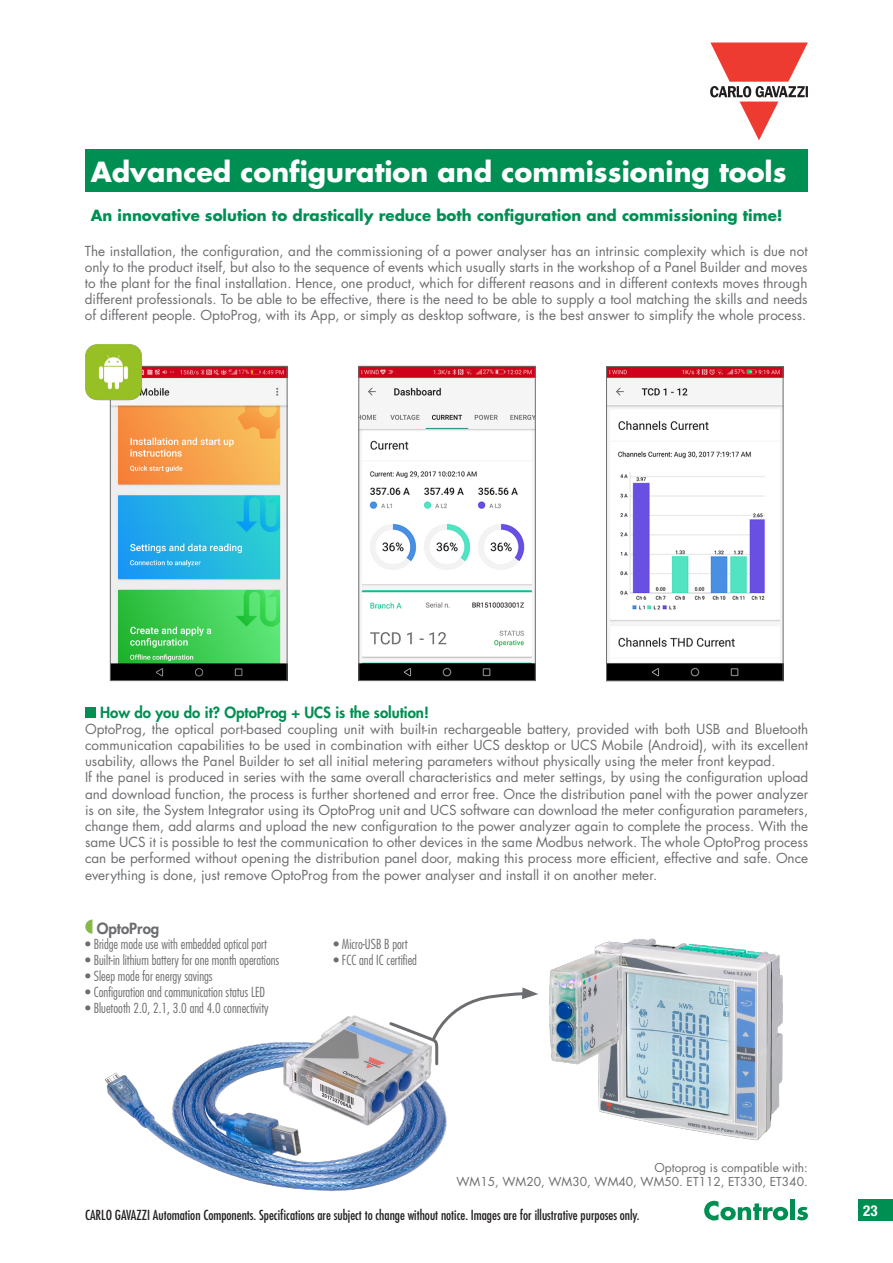
<style>
.page{position:relative;width:893px;height:1263px;background:#fff}
.page>*{position:absolute;margin:0;border:0;box-sizing:border-box;transform-origin:0 0}
.t1{font:700 27px "Futura Std";color:#fff}
.t2{font:700 15px "Futura Std";color:#008f53}
.t3{font:800 15px "Futura Std";color:#008f53}
.t4{font:800 15px "Futura Std";color:#6c6d70}
.t5{font:700 condensed 15px "Helvetica Neue";color:#fff}
.t6{font:13.5px/16.2px "Futura Std";color:#6c6d70;text-align:justify}
.t7{font:300 condensed 13.5px "Futura Std";color:#6c6d70}
.t8{font:condensed 13.5px "Futura Std";color:#231f20}
.t9{font:12px/14.4px "Futura Std";color:#6c6d70;text-align:right}
</style>
<div class="page">
<div style="left:859px;top:1199px;width:34px;height:21px;background:#008f53"></div>
<svg style="left:710px;top:43px;width:98px;height:97px"></svg>
<div style="left:85px;top:707px;width:11px;height:10px;background:#008f53"></div>
<img style="left:112px;top:368px;width:173px;height:311px">
<div style="left:110px;top:366px;width:177px;height:315px;border:1px solid #6c6d70"></div>
<img style="left:361px;top:368px;width:172px;height:311px">
<div style="left:359px;top:366px;width:176px;height:315px;border:1px solid #6c6d70"></div>
<img style="left:85px;top:344px;width:61px;height:60px">
<img style="left:608px;top:368px;width:173px;height:311px">
<div style="left:606px;top:366px;width:177px;height:315px;border:1px solid #6c6d70"></div>
<img style="left:549px;top:938px;width:234px;height:203px">
<svg style="left:460px;top:987px;width:78px;height:19px"></svg>
<img style="left:104px;top:1006px;width:363px;height:185px">
<svg style="left:85px;top:919px;width:7px;height:15px"></svg>
<svg style="left:704px;top:1201px;width:84px;height:19px"></svg>
<div style="left:790px;top:1199px;width:5px;height:21px;background:#008f53"></div>
<svg style="left:797px;top:1207px;width:11px;height:13px"></svg>
<div style="left:85px;top:150px;width:723px;height:42px;background:#008f53"></div>
<h1 class="t1" style="left:91px;top:154px;width:697px">Advanced configuration and commissioning tools</h1>
<p class="t2" style="left:91px;top:205px;width:693px">An innovative solution to drastically reduce both configuration and commissioning time!</p>
<p class="t6" style="left:85px;top:243px;width:724px">The installation, the configuration, and the commissioning of a power analyser has an intrinsic complexity which is due not only to the product itself, but also to the sequence of events which usually starts in the workshop of a Panel Builder and moves to the plant for the final installation. Hence, one product, which for different reasons and in different contexts moves through different professionals. To be able to be effective, there is the need to be able to supply a tool matching the skills and needs of different people. OptoProg, with its App, or simply as desktop software, is the best answer to simplify the whole process.</p>
<p class="t3" style="left:100px;top:702px;width:330px">How do you do it? OptoProg + UCS is the solution!</p>
<p class="t6" style="left:85px;top:721px;width:725px;text-align:left">OptoProg, the optical port-based coupling unit with built-in rechargeable battery, provided with both USB and Bluetooth communication capabilities to be used in combination with either UCS desktop or UCS Mobile (Android), with its excellent usability, allows the Panel Builder to set all initial metering parameters without physically using the meter front keypad.<br>If the panel is produced in series with the same overall characteristics and meter settings, by using the configuration upload and download function, the process is further shortened and error free. Once the distribution panel with the power analyzer is on site, the System Integrator using its OptoProg unit and UCS software can download the meter configuration parameters, change them, add alarms and upload the new configuration to the power analyzer again to complete the process. With the same UCS it is possible to test the communication to other devices in the same Modbus network. The whole OptoProg process can be performed without opening the distribution panel door, making this process more efficient, effective and safe. Once everything is done, just remove OptoProg from the power analyser and install it on another meter.</p>
<p class="t4" style="left:97px;top:918px;width:64px">OptoProg</p>
<p class="t7" style="left:85px;top:936px;width:183px">• Bridge mode use with embedded optical port</p>
<p class="t7" style="left:85px;top:952px;width:196px">• Built-in lithium battery for one month operations</p>
<p class="t7" style="left:85px;top:968px;width:129px">• Sleep mode for energy savings</p>
<p class="t7" style="left:85px;top:984px;width:181px">• Configuration and communication status LED</p>
<p class="t7" style="left:85px;top:1000px;width:185px">• Bluetooth 2.0, 2.1, 3.0 and 4.0 connectivity</p>
<p class="t7" style="left:333px;top:936px;width:76px">• Micro-USB B port</p>
<p class="t7" style="left:333px;top:952px;width:85px">• FCC and IC certified</p>
<p class="t9" style="left:456px;top:1160px;width:353px">Optoprog is compatible with:<br>WM15, WM20, WM30, WM40, WM50. ET112, ET330, ET340.</p>
<p class="t8" style="left:85px;top:1207px;width:556px">CARLO GAVAZZI Automation Components. Specifications are subject to change without notice. Images are for illustrative purposes only.</p>
<p class="t5" style="left:863px;top:1201px;width:16px">23</p>
</div>
